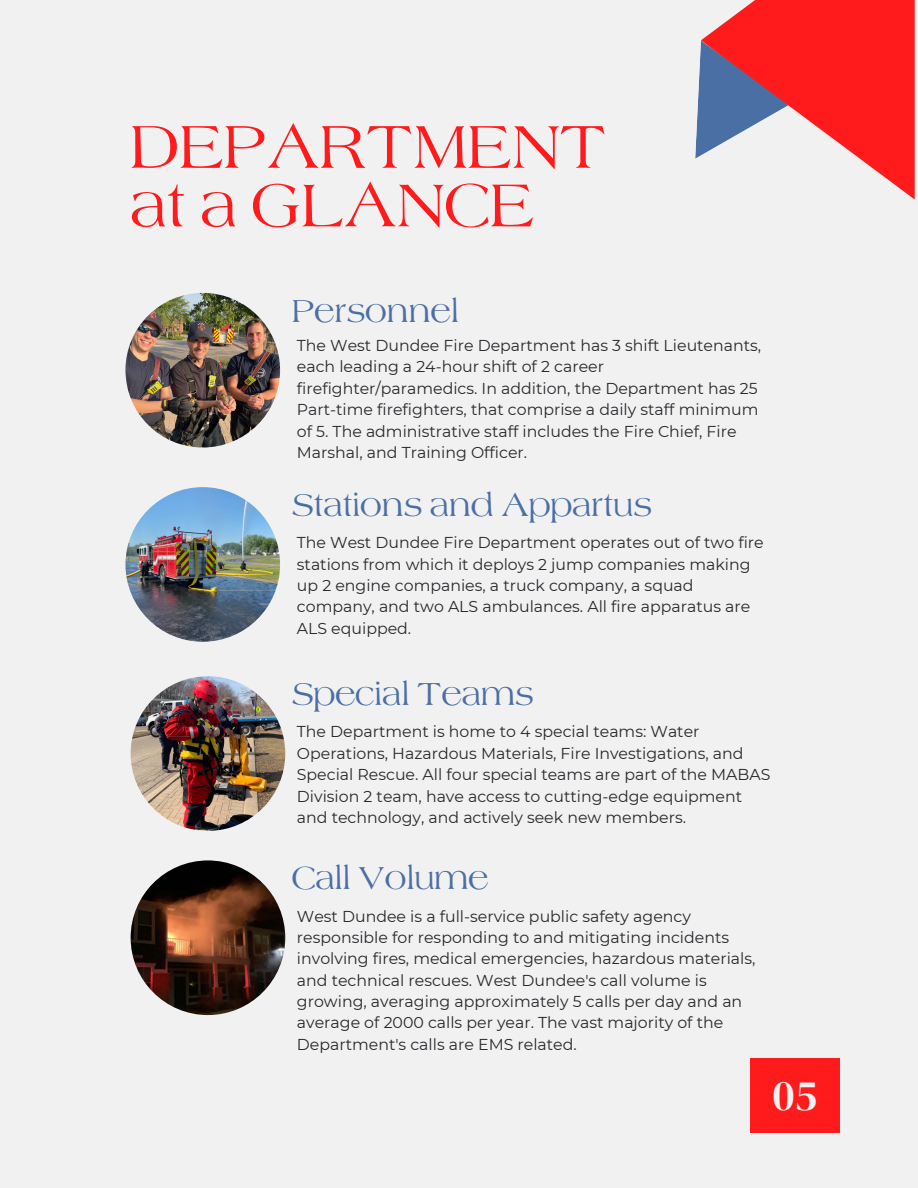
<style>
.page{position:relative;width:918px;height:1188px;background:#f2f1f2}
.page>*{position:absolute;margin:0;border:0;box-sizing:border-box;transform-origin:0 0}
.t1{font:54.6px/58.5px "Americana Font";color:#ff1b1c}
.t2{font:42.9px "DM Serif Display";color:#f2f1f2}
.t3{font:28.65px "Americana Font";color:#4a6fa5}
.t4{font:15.75px/21.3px "Montserrat";color:#28272b}
</style>
<div class="page">
<div style="left:750px;top:1058px;width:90px;height:75px;background:#ff1b1c"></div>
<img style="left:125px;top:293px;width:155px;height:155px;border-radius:50%">
<img style="left:125px;top:487px;width:155px;height:155px;border-radius:50%">
<img style="left:131px;top:676px;width:154px;height:155px;border-radius:50%">
<img style="left:131px;top:860px;width:154px;height:155px;border-radius:50%">
<svg style="left:695px;top:0;width:220px;height:200px"></svg>
<h1 class="t1" style="left:131px;top:116px;width:478px">DEPARTMENT at a GLANCE</h1>
<h3 class="t3" style="left:292px;top:291px;width:169px">Personnel</h3>
<p class="t4" style="left:297px;top:335px;width:466px">The West Dundee Fire Department has 3 shift Lieutenants, each leading a 24-hour shift of 2 career firefighter/paramedics. In addition, the Department has 25<br>Part-time firefighters, that comprise a daily staff minimum of 5. The administrative staff includes the Fire Chief, Fire Marshal, and Training Officer.</p>
<h3 class="t3" style="left:292px;top:485px;width:362px">Stations and Appartus</h3>
<p class="t4" style="left:297px;top:532px;width:468px">The West Dundee Fire Department operates out of two fire stations from which it deploys 2 jump companies making up 2 engine companies, a truck company, a squad company, and two ALS ambulances. All fire apparatus are ALS equipped.</p>
<h3 class="t3" style="left:292px;top:675px;width:243px">Special Teams</h3>
<p class="t4" style="left:297px;top:721px;width:475px">The Department is home to 4 special teams: Water Operations, Hazardous Materials, Fire Investigations, and Special Rescue. All four special teams are part of the MABAS Division 2 team, have access to cutting-edge equipment and technology, and actively seek new members.</p>
<h3 class="t3" style="left:292px;top:859px;width:198px">Call Volume</h3>
<p class="t4" style="left:297px;top:905px;width:460px">West Dundee is a full-service public safety agency responsible for responding to and mitigating incidents involving fires, medical emergencies, hazardous materials, and technical rescues. West Dundee's call volume is growing, averaging approximately 5 calls per day and an average of 2000 calls per year. The vast majority of the Department's calls are EMS related.</p>
<h2 class="t2" style="left:773px;top:1066px;width:46px">05</h2>
</div>
